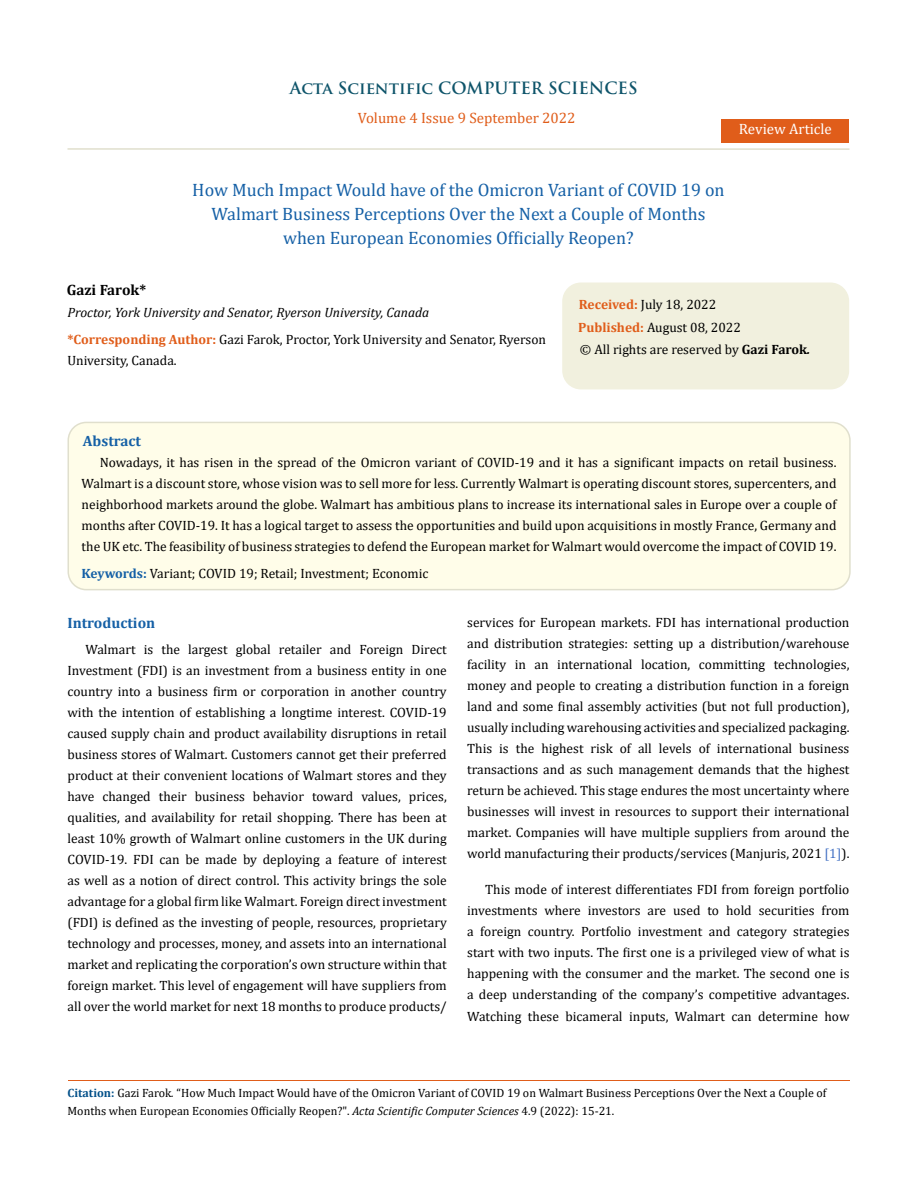
<style>
.page{position:relative;width:917px;height:1188px;background:#fff}
.page>*{position:absolute;margin:0;border:0;box-sizing:border-box;transform-origin:0 0}
.t1{font:18px/24px "Cambria";color:#1560a6;text-align:center}
.t2{font:700 16.5px "Trajan Pro";color:#0e546a}
.t3{font:15px "Cambria";color:#e05d1a}
.t4{font:700 15px "Cambria";color:#1560a6}
.t5{font:15px "Cambria";color:#fff}
.t6{font:700 15px "Cambria";color:#000}
.t7{font:13.5px/21px "Cambria";color:#000;text-align:justify}
.t8{font:italic 13.5px/26.1px "Cambria";color:#000}
.t9{font:12px/18px "Cambria";color:#000}
.s1{font-weight:700;font-style:normal;color:#e05d1a}
.s2{font-style:normal}
.s3{font-weight:700;color:#e05d1a}
.s4{font-weight:700}
.s5{font-weight:700;font-style:italic}
.s6{font-weight:700;color:#1560a6}
.s7{color:#4472c4}
.s8{font-weight:700;color:#035089}
.s9{font-style:italic}
</style>
<div class="page">
<div style="left:721px;top:119px;width:128px;height:23px;background:#e05d1a"></div>
<div style="left:563px;top:283px;width:285px;height:106px;background:#f1f0de;border-radius:18px"></div>
<div style="left:562px;top:283px;width:287px;height:106px;border:2px solid #f1f0de;border-radius:18px"></div>
<div style="left:68px;top:422px;width:781px;height:168px;background:#fffde9;border-radius:18px"></div>
<div style="left:67px;top:422px;width:783px;height:168px;border:2px solid #e0dfcd;border-radius:18px"></div>
<hr style="left:68px;top:1081px;width:781px;height:1px;background:#e05d1a">
<hr style="left:67px;top:148px;width:782px;height:2px;background:#e0dfcd">
<p class="t2" style="left:290px;top:77px;width:349px">Acta Scientific COMPUTER SCIENCES</p>
<p class="t3" style="left:358px;top:109px;width:219px">Volume 4 Issue 9 September 2022</p>
<p class="t5" style="left:739px;top:120px;width:94px">Review Article</p>
<h1 class="t1" style="left:192px;top:178px;width:534px">How Much Impact Would have of the Omicron Variant of COVID 19 on<br>Walmart Business Perceptions Over the Next a Couple of Months when European Economies Officially Reopen?</h1>
<p class="t6" style="left:67px;top:279px;width:81px">Gazi Farok*</p>
<p class="t8" style="left:67px;top:299px;width:480px">Proctor, York University and Senator, Ryerson University, Canada<br><span class="s1">*Corresponding Author:</span> <span class="s2">Gazi Farok, Proctor, York University and Senator, Ryerson</span></p>
<p class="t7" style="left:67px;top:349px;width:111px">University, Canada.</p>
<p class="t7" style="left:578px;top:293px;width:164px;line-height:23px"><span class="s3">Received:</span> July 18, 2022<br><span class="s3">Published:</span> August 08, 2022</p>
<p class="t7" style="left:580px;top:339px;width:232px">© All rights are reserved by <span class="s4">Gazi Farok</span><span class="s5">.</span></p>
<p class="t4" style="left:83px;top:430px;width:60px">Abstract</p>
<p class="t7" style="left:82px;top:452px;width:756px;text-indent:18px">Nowadays, it has risen in the spread of the Omicron variant of COVID-19 and it has a significant impacts on retail business.<br>Walmart is a discount store, whose vision was to sell more for less. Currently Walmart is operating discount stores, supercenters, and neighborhood markets around the globe. Walmart has ambitious plans to increase its international sales in Europe over a couple of months after COVID-19. It has a logical target to assess the opportunities and build upon acquisitions in mostly France, Germany and the UK etc. The feasibility of business strategies to defend the European market for Walmart would overcome the impact of COVID 19.</p>
<p class="t7" style="left:82px;top:563px;width:348px"><span class="s6">Keywords:</span> Variant; COVID 19; Retail; Investment; Economic</p>
<p class="t4" style="left:67px;top:613px;width:89px">Introduction</p>
<p class="t7" style="left:67px;top:639px;width:381px;text-indent:18px">Walmart is the largest global retailer and Foreign Direct Investment (FDI) is an investment from a business entity in one country into a business firm or corporation in another country with the intention of establishing a longtime interest. COVID-19 caused supply chain and product availability disruptions in retail business stores of Walmart. Customers cannot get their preferred product at their convenient locations of Walmart stores and they have changed their business behavior toward values, prices, qualities, and availability for retail shopping. There has been at least 10% growth of Walmart online customers in the UK during COVID-19. FDI can be made by deploying a feature of interest as well as a notion of direct control. This activity brings the sole advantage for a global firm like Walmart. Foreign direct investment (FDI) is defined as the investing of people, resources, proprietary technology and processes, money, and assets into an international market and replicating the corporation’s own structure within that foreign market. This level of engagement will have suppliers from all over the world market for next 18 months to produce products/</p>
<p class="t7" style="left:467px;top:612px;width:384px">services for European markets. FDI has international production and distribution strategies: setting up a distribution/warehouse facility in an international location, committing technologies, money and people to creating a distribution function in a foreign land and some final assembly activities (but not full production), usually including warehousing activities and specialized packaging.<br>This is the highest risk of all levels of international business transactions and as such management demands that the highest return be achieved. This stage endures the most uncertainty where businesses will invest in resources to support their international market. Companies will have multiple suppliers from around the world manufacturing their products/services (Manjuris, 2021 <span class="s7">[1]</span>).</p>
<p class="t7" style="left:467px;top:879px;width:384px;text-indent:18px">This mode of interest differentiates FDI from foreign portfolio investments where investors are used to hold securities from a foreign country. Portfolio investment and category strategies start with two inputs. The first one is a privileged view of what is happening with the consumer and the market. The second one is a deep understanding of the company’s competitive advantages.<br>Watching these bicameral inputs, Walmart can determine how</p>
<p class="t9" style="left:68px;top:1084px;width:760px"><span class="s8">Citation:</span> Gazi Farok<span class="s9">.</span> “How Much Impact Would have of the Omicron Variant of COVID 19 on Walmart Business Perceptions Over the Next a Couple of<br>Months when European Economies Officially Reopen?". <span class="s9">Acta Scientific Computer Sciences</span> 4.9 (2022): 15-21.</p>
</div>
